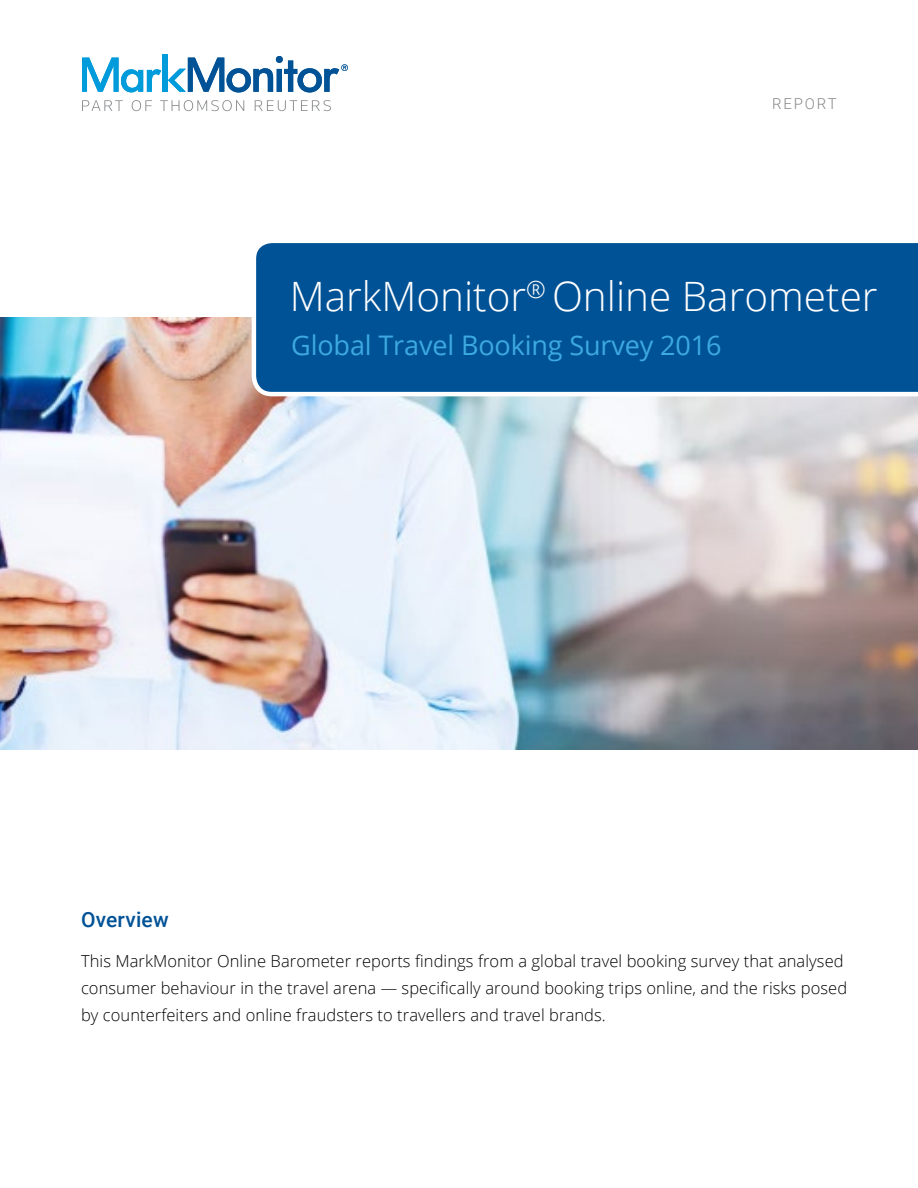
<style>
.page{position:relative;width:918px;height:1188px;background:#fff}
.page>*{position:absolute;margin:0;border:0;box-sizing:border-box;transform-origin:0 0}
.t1{font:300 40.5px "Open Sans";color:#fff}
.t2{font:27px "Open Sans";letter-spacing:-.005em;color:#3da9e0}
.t3{font:500 21px "Roboto";letter-spacing:.01em;color:#005296}
.t4{font:300 16.5px/27px "Open Sans";letter-spacing:.005em;color:#000}
.t5{font:300 15px "Roboto";letter-spacing:.12em;color:#86888a}
</style>
<div class="page">
<svg style="left:82px;top:100px;width:41px;height:11px"></svg>
<svg style="left:132px;top:100px;width:20px;height:11px"></svg>
<svg style="left:160px;top:100px;width:84px;height:11px"></svg>
<svg style="left:255px;top:100px;width:76px;height:11px"></svg>
<div style="left:163px;top:54px;width:5px;height:38px;background:#009bda"></div>
<svg style="left:82px;top:58px;width:79px;height:34px"></svg>
<svg style="left:168px;top:56px;width:180px;height:36px"></svg>
<img style="left:0;top:317px;width:918px;height:432px">
<div style="left:252px;top:243px;width:666px;height:153px;background:#005296"></div>
<p class="t5" style="left:772px;top:93px;width:66px">REPORT</p>
<h1 class="t1" style="left:290px;top:269px;width:590px">MarkMonitor<sup>®</sup> Online Barometer</h1>
<h2 class="t2" style="left:291px;top:327px;width:432px">Global Travel Booking Survey 2016</h2>
<p class="t3" style="left:81px;top:904px;width:89px">Overview</p>
<p class="t4" style="left:81px;top:947px;width:768px">This MarkMonitor Online Barometer reports findings from a global travel booking survey that analysed consumer behaviour in the travel arena — specifically around booking trips online, and the risks posed by counterfeiters and online fraudsters to travellers and travel brands.</p>
</div>
